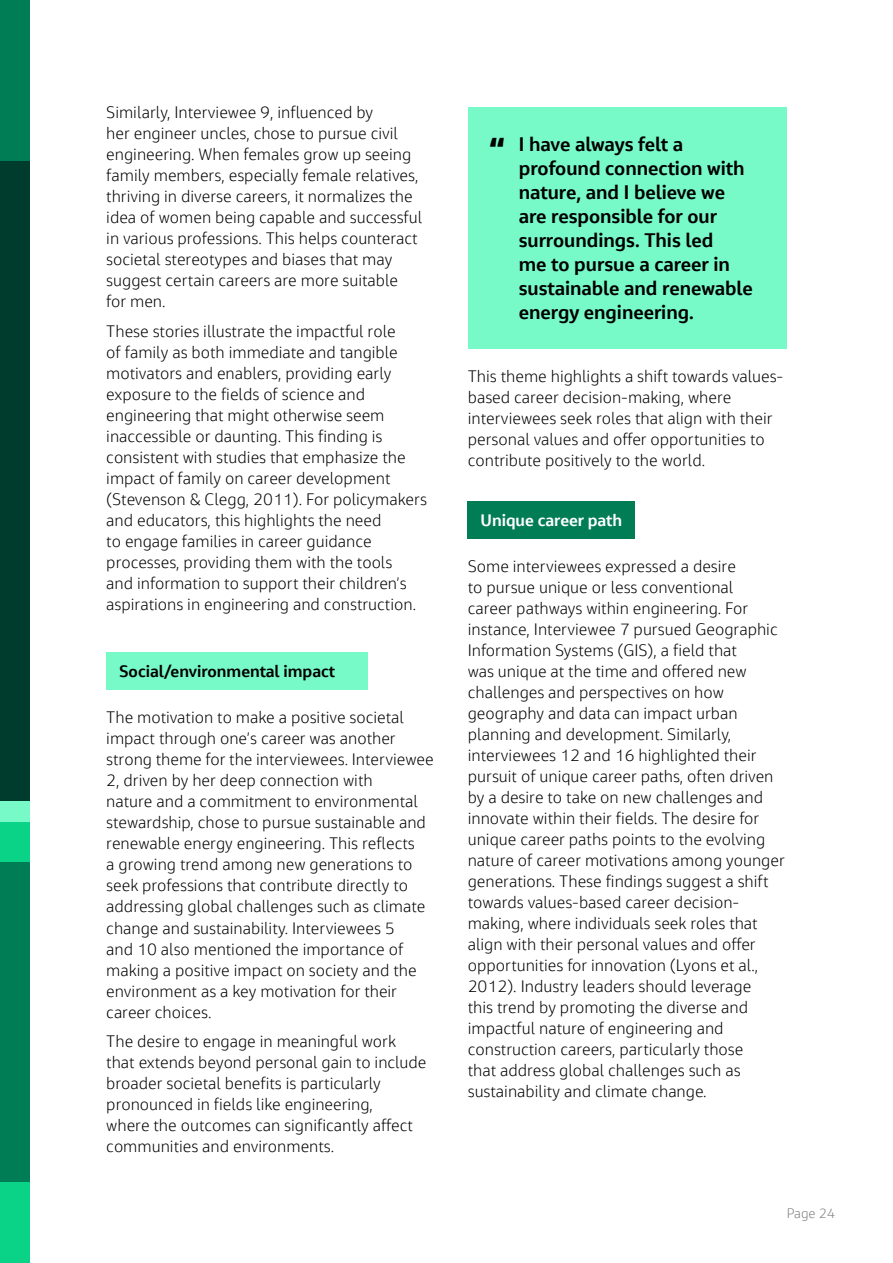
<style>
.page{position:relative;width:893px;height:1263px;background:#fff}
.page>*{position:absolute;margin:0;border:0;box-sizing:border-box;transform-origin:0 0}
.t1{font:800 31.5px "Jacobs Chronos";color:#000}
.t2{font:700 19.5px/24px "Jacobs Chronos";color:#000}
.t3{font:300 16.5px/21px "Jacobs Chronos";color:#000}
.t4{font:700 16.5px "Jacobs Chronos";color:#000}
.t5{font:700 16.5px "Jacobs Chronos";color:#fff}
.t6{font:300 13.5px "Jacobs Chronos";color:#808080}
</style>
<div class="page">
<div style="left:0;top:159px;width:30px;height:643px;background:#003c2d"></div>
<div style="left:0;top:860px;width:30px;height:326px;background:#007d55"></div>
<div style="left:0;top:0;width:30px;height:160px;background:#007d55"></div>
<div style="left:0;top:1183px;width:30px;height:80px;background:#0ad287"></div>
<div style="left:0;top:822px;width:30px;height:40px;background:#0ad287"></div>
<div style="left:0;top:802px;width:30px;height:20px;background:#78fac8"></div>
<div style="left:106px;top:652px;width:261px;height:38px;background:#78fac8"></div>
<div style="left:468px;top:501px;width:167px;height:38px;background:#007d55"></div>
<div style="left:468px;top:107px;width:319px;height:242px;background:#78fac8"></div>
<p class="t3" style="left:106px;top:102px;width:317px">Similarly, Interviewee 9, influenced by<br>her engineer uncles, chose to pursue civil engineering. When females grow up seeing family members, especially female relatives, thriving in diverse careers, it normalizes the idea of women being capable and successful in various professions. This helps counteract societal stereotypes and biases that may suggest certain careers are more suitable<br>for men.</p>
<p class="t3" style="left:106px;top:321px;width:322px">These stories illustrate the impactful role<br>of family as both immediate and tangible motivators and enablers, providing early exposure to the fields of science and engineering that might otherwise seem inaccessible or daunting. This finding is consistent with studies that emphasize the impact of family on career development (Stevenson &amp; Clegg, 2011). For policymakers and educators, this highlights the need<br>to engage families in career guidance processes, providing them with the tools<br>and information to support their children’s aspirations in engineering and construction.</p>
<p class="t4" style="left:119px;top:661px;width:217px">Social/environmental impact</p>
<p class="t3" style="left:106px;top:707px;width:329px">The motivation to make a positive societal impact through one’s career was another strong theme for the interviewees. Interviewee 2, driven by her deep connection with<br>nature and a commitment to environmental stewardship, chose to pursue sustainable and renewable energy engineering. This reflects<br>a growing trend among new generations to seek professions that contribute directly to addressing global challenges such as climate change and sustainability. Interviewees 5<br>and 10 also mentioned the importance of making a positive impact on society and the environment as a key motivation for their career choices.</p>
<p class="t3" style="left:106px;top:1031px;width:322px">The desire to engage in meaningful work that extends beyond personal gain to include broader societal benefits is particularly pronounced in fields like engineering,<br>where the outcomes can significantly affect communities and environments.</p>
<h1 class="t1" style="left:489px;top:128px;width:18px">“</h1>
<p class="t2" style="left:519px;top:132px;width:235px">I have always felt a profound connection with nature, and I believe we are responsible for our surroundings. This led<br>me to pursue a career in sustainable and renewable energy engineering.</p>
<p class="t3" style="left:468px;top:366px;width:317px">This theme highlights a shift towards values&shy;based career decision-making, where interviewees seek roles that align with their personal values and offer opportunities to contribute positively to the world.</p>
<p class="t5" style="left:480px;top:509px;width:143px">Unique career path</p>
<p class="t3" style="left:468px;top:555px;width:318px">Some interviewees expressed a desire<br>to pursue unique or less conventional<br>career pathways within engineering. For instance, Interviewee 7 pursued Geographic Information Systems (GIS), a field that<br>was unique at the time and offered new challenges and perspectives on how geography and data can impact urban planning and development. Similarly, interviewees 12 and 16 highlighted their pursuit of unique career paths, often driven by a desire to take on new challenges and innovate within their fields. The desire for unique career paths points to the evolving nature of career motivations among younger generations. These findings suggest a shift towards values-based career decision&shy;making, where individuals seek roles that align with their personal values and offer opportunities for innovation (Lyons et al., 2012). Industry leaders should leverage<br>this trend by promoting the diverse and impactful nature of engineering and construction careers, particularly those<br>that address global challenges such as sustainability and climate change.</p>
<p class="t6" style="left:787px;top:1206px;width:50px">Page 24</p>
</div>
